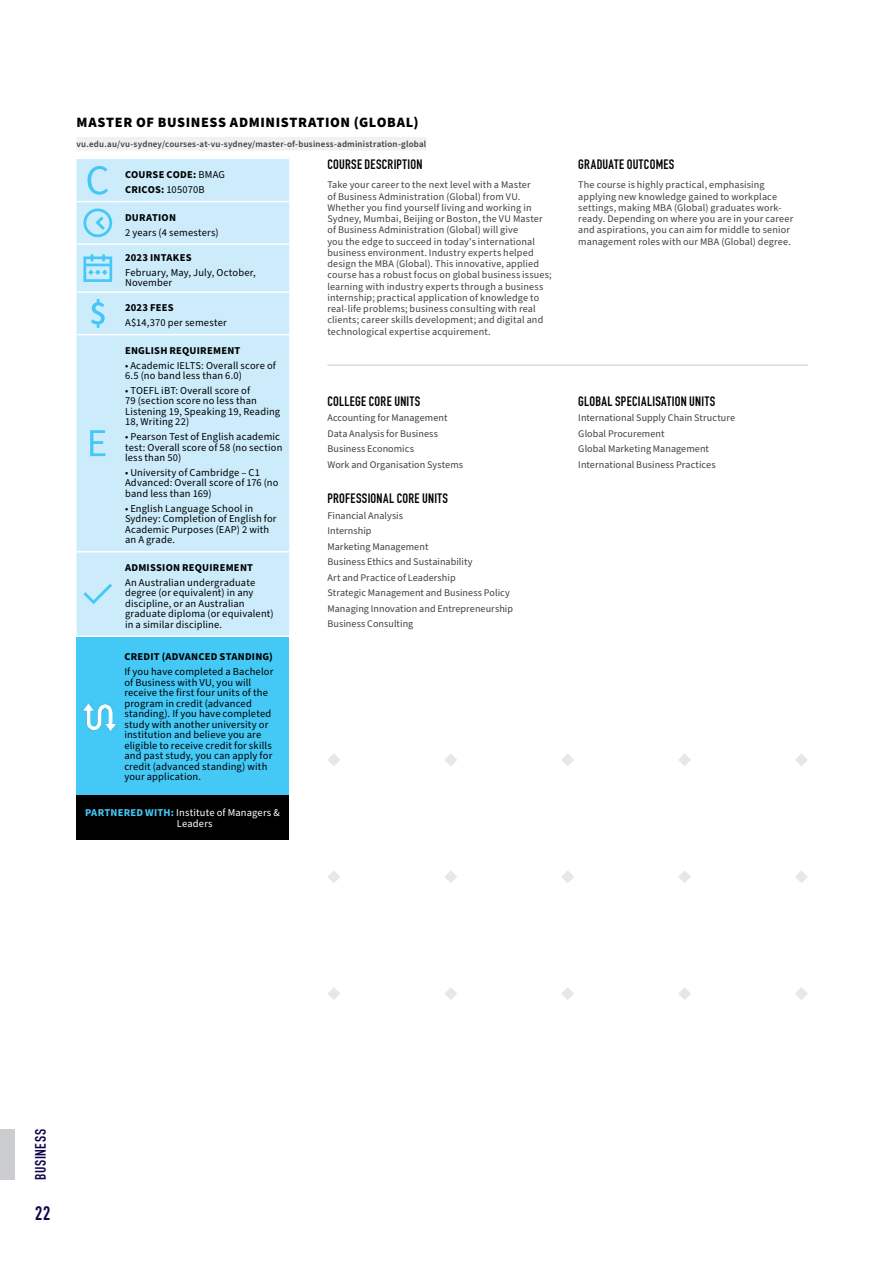
<style>
.page{position:relative;width:893px;height:1263px;background:#fff}
.page>*{position:absolute;margin:0;border:0;box-sizing:border-box;transform-origin:0 0}
.t1{font:19.35px "DIN Engschrift LT Pro";color:#11034c}
.t2{font:15px "DIN Engschrift LT Pro";letter-spacing:.04em;color:#11034c}
.t3{font:900 14.25px "Source Sans Pro";letter-spacing:.04em;color:#000}
.t4{font:13.5px "DIN Engschrift LT Pro";letter-spacing:.02em;color:#000}
.t5{font:10.5px/10.5px "Source Sans Pro";letter-spacing:.015em;color:#000}
.t6{font:700 10.5px/14.7px "Source Sans Pro";letter-spacing:.02em;color:#000}
.t7{font:10.5px/10.5px "Source Sans Pro";letter-spacing:.015em;color:#fff}
.t8{font:10.2px/11.2px "Source Sans Pro";letter-spacing:.015em;color:#414042}
.t9{font:600 9px "Source Sans Pro";letter-spacing:.02em;color:#414042}
.s1{font-weight:400}
.s2{font-weight:700;color:#44c8f5}
</style>
<div class="page">
<div style="left:77px;top:159px;width:212px;height:476px;background:#ccecfc"></div>
<hr style="left:77px;top:201px;width:42px;height:1px;background:#fff">
<hr style="left:119px;top:201px;width:170px;height:1px;background:#fff">
<hr style="left:77px;top:243px;width:42px;height:2px;background:#fff">
<hr style="left:119px;top:243px;width:170px;height:2px;background:#fff">
<hr style="left:77px;top:291px;width:42px;height:2px;background:#fff">
<hr style="left:119px;top:291px;width:170px;height:2px;background:#fff">
<hr style="left:77px;top:334px;width:42px;height:1px;background:#fff">
<hr style="left:119px;top:334px;width:170px;height:1px;background:#fff">
<hr style="left:77px;top:551px;width:42px;height:1px;background:#fff">
<hr style="left:119px;top:551px;width:170px;height:1px;background:#fff">
<svg style="left:88px;top:166px;width:20px;height:29px"></svg>
<svg style="left:83px;top:208px;width:29px;height:29px"></svg>
<svg style="left:83px;top:254px;width:29px;height:28px"></svg>
<svg style="left:91px;top:299px;width:14px;height:29px"></svg>
<svg style="left:90px;top:430px;width:15px;height:26px"></svg>
<svg style="left:83px;top:584px;width:29px;height:20px"></svg>
<hr style="left:327px;top:365px;width:481px;height:1px;background:#c7c7c6">
<div style="left:77px;top:137px;width:349px;height:14px;background:#f1f1f2"></div>
<div style="left:77px;top:795px;width:212px;height:45px;background:#000"></div>
<svg style="left:328px;top:754px;width:12px;height:12px"></svg>
<svg style="left:328px;top:871px;width:12px;height:12px"></svg>
<svg style="left:328px;top:987px;width:12px;height:13px"></svg>
<svg style="left:445px;top:754px;width:12px;height:12px"></svg>
<svg style="left:445px;top:871px;width:12px;height:12px"></svg>
<svg style="left:444px;top:987px;width:13px;height:13px"></svg>
<svg style="left:561px;top:754px;width:13px;height:12px"></svg>
<svg style="left:561px;top:870px;width:13px;height:13px"></svg>
<svg style="left:561px;top:987px;width:13px;height:13px"></svg>
<svg style="left:678px;top:754px;width:13px;height:12px"></svg>
<svg style="left:678px;top:870px;width:13px;height:13px"></svg>
<svg style="left:678px;top:987px;width:13px;height:13px"></svg>
<svg style="left:795px;top:754px;width:13px;height:12px"></svg>
<svg style="left:795px;top:870px;width:13px;height:13px"></svg>
<svg style="left:795px;top:987px;width:13px;height:13px"></svg>
<div style="left:0;top:1129px;width:15px;height:51px;background:#cbcdce"></div>
<div style="left:77px;top:637px;width:212px;height:158px;background:#44c8f5"></div>
<img style="left:83px;top:703px;width:34px;height:28px">
<h3 class="t3" style="left:77px;top:113px;width:344px">MASTER OF BUSINESS ADMINISTRATION (GLOBAL)</h3>
<p class="t9" style="left:77px;top:138px;width:351px">vu.edu.au/vu-sydney/courses-at-vu-sydney/master-of-business-administration-global</p>
<p class="t6" style="left:125px;top:168px;width:101px">COURSE CODE: <span class="s1">BMAG<br></span>CRICOS: <span class="s1">105070B</span></p>
<p class="t6" style="left:125px;top:210px;width:53px">DURATION</p>
<p class="t5" style="left:125px;top:227px;width:95px">2 years (4 semesters)</p>
<p class="t6" style="left:125px;top:250px;width:68px">2023 INTAKES</p>
<p class="t5" style="left:125px;top:267px;width:132px">February, May, July, October,<br>November</p>
<p class="t6" style="left:125px;top:301px;width:50px">2023 FEES</p>
<p class="t5" style="left:125px;top:318px;width:103px">A$14,370 per semester</p>
<p class="t6" style="left:125px;top:343px;width:117px">ENGLISH REQUIREMENT</p>
<p class="t5" style="left:125px;top:360px;width:152px">• Academic IELTS: Overall score of<br>6.5 (no band less than 6.0)</p>
<p class="t5" style="left:125px;top:385px;width:157px">• TOEFL iBT: Overall score of<br>79 (section score no less than<br>Listening 19, Speaking 19, Reading<br>18, Writing 22)</p>
<p class="t5" style="left:125px;top:432px;width:159px">• Pearson Test of English academic test: Overall score of 58 (no section less than 50)</p>
<p class="t5" style="left:125px;top:467px;width:155px">• University of Cambridge – C1<br>Advanced: Overall score of 176 (no band less than 169)</p>
<p class="t5" style="left:125px;top:503px;width:153px">• English Language School in<br>Sydney: Completion of English for<br>Academic Purposes (EAP) 2 with an A grade.</p>
<p class="t6" style="left:125px;top:560px;width:129px">ADMISSION REQUIREMENT</p>
<p class="t5" style="left:125px;top:577px;width:150px">An Australian undergraduate degree (or equivalent) in any discipline, or an Australian graduate diploma (or equivalent) in a similar discipline.</p>
<p class="t6" style="left:124px;top:650px;width:150px">CREDIT (ADVANCED STANDING)</p>
<p class="t5" style="left:124px;top:667px;width:150px">If you have completed a Bachelor of Business with VU, you will receive the first four units of the program in credit (advanced standing). If you have completed study with another university or institution and believe you are eligible to receive credit for skills and past study, you can apply for credit (advanced standing) with your application.</p>
<p class="t7" style="left:177px;top:808px;width:105px;text-indent:-92px"><span class="s2">PARTNERED WITH:</span> Institute of Managers &amp;<br>Leaders</p>
<h3 class="t4" style="left:327px;top:156px;width:97px">COURSE DESCRIPTION</h3>
<p class="t8" style="left:327px;top:180px;width:226px">Take your career to the next level with a Master<br>of Business Administration (Global) from VU.<br>Whether you find yourself living and working in Sydney, Mumbai, Beijing or Boston, the VU Master of Business Administration (Global) will give<br>you the edge to succeed in today's international business environment. Industry experts helped design the MBA (Global). This innovative, applied course has a robust focus on global business issues; learning with industry experts through a business internship; practical application of knowledge to real-life problems; business consulting with real clients; career skills development; and digital and technological expertise acquirement.</p>
<h3 class="t4" style="left:327px;top:393px;width:94px">COLLEGE CORE UNITS</h3>
<p class="t8" style="left:327px;top:411px;width:137px;line-height:15.5px">Accounting for Management<br>Data Analysis for Business<br>Business Economics<br>Work and Organisation Systems</p>
<h3 class="t4" style="left:327px;top:491px;width:122px">PROFESSIONAL CORE UNITS</h3>
<p class="t8" style="left:327px;top:508px;width:187px;line-height:15.5px">Financial Analysis<br>Internship<br>Marketing Management<br>Business Ethics and Sustainability<br>Art and Practice of Leadership<br>Strategic Management and Business Policy<br>Managing Innovation and Entrepreneurship<br>Business Consulting</p>
<h3 class="t4" style="left:578px;top:156px;width:98px">GRADUATE OUTCOMES</h3>
<p class="t8" style="left:578px;top:180px;width:216px">The course is highly practical, emphasising applying new knowledge gained to workplace settings, making MBA (Global) graduates work&shy;ready. Depending on where you are in your career and aspirations, you can aim for middle to senior management roles with our MBA (Global) degree.</p>
<h3 class="t4" style="left:578px;top:393px;width:138px">GLOBAL SPECIALISATION UNITS</h3>
<p class="t8" style="left:578px;top:411px;width:158px;line-height:15.5px">International Supply Chain Structure<br>Global Procurement<br>Global Marketing Management<br>International Business Practices</p>
<h2 class="t2" style="left:32px;top:1180px;width:52px;rotate:-90deg">BUSINESS</h2>
<h1 class="t1" style="left:35px;top:1202px;width:17px">22</h1>
</div>
